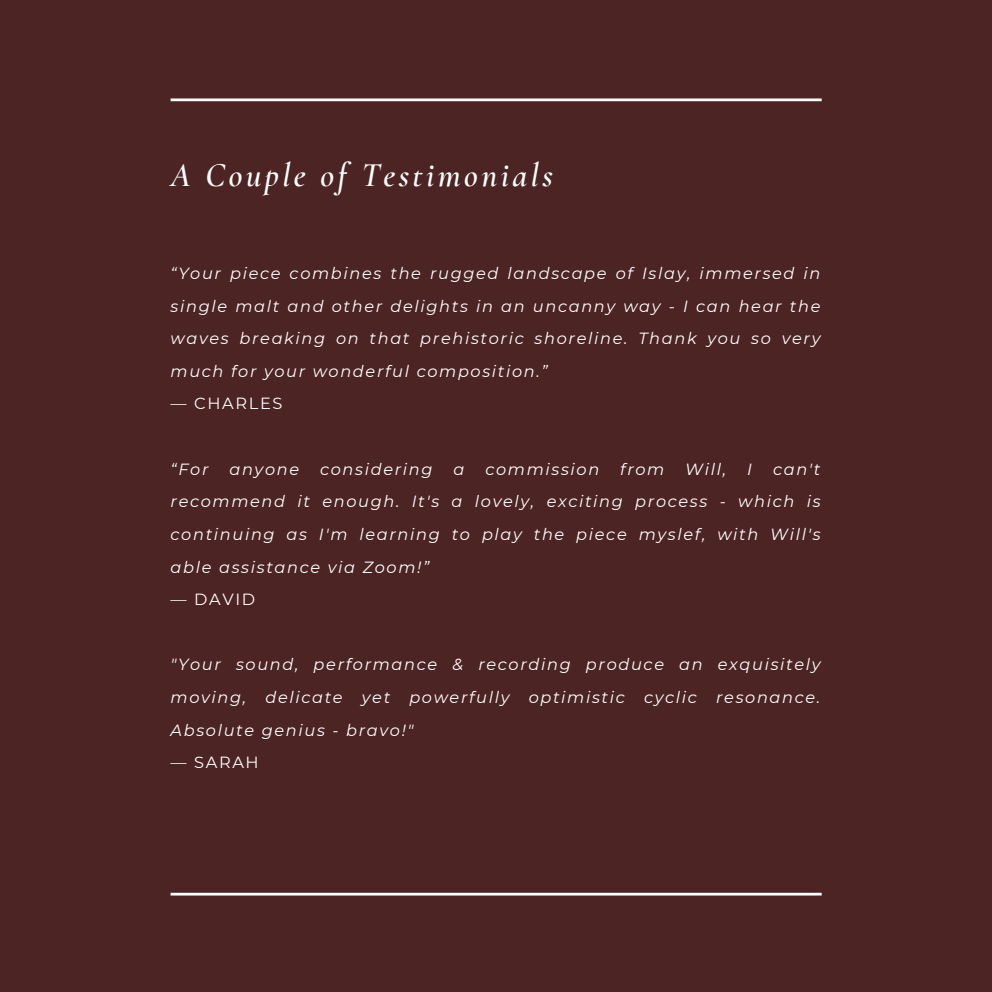
<style>
.page{position:relative;width:992px;height:992px;background:#4d2424}
.page>*{position:absolute;margin:0;border:0;box-sizing:border-box;transform-origin:0 0}
.t1{font:italic 600 33.75px "Cormorant Garamond";letter-spacing:.1em;color:#fff}
.t2{font:italic 16.25px/32.5px "Montserrat";letter-spacing:.1em;color:#fff;text-align:justify}
.t3{font:16.25px "Montserrat";letter-spacing:.1em;color:#fff}
</style>
<div class="page">
<svg style="left:171px;top:98px;width:651px;height:3px;background:#e2dbdb"></svg>
<svg style="left:171px;top:893px;width:651px;height:2px"></svg>
<p class="t1" style="left:171px;top:155px;width:384px">A Couple of Testimonials</p>
<p class="t2" style="left:171px;top:257px;width:651px">“Your piece combines the rugged landscape of Islay, immersed in single malt and other delights in an uncanny way - I can hear the waves breaking on that prehistoric shoreline. Thank you so very much for your wonderful composition.”</p>
<p class="t3" style="left:171px;top:394px;width:113px">— CHARLES</p>
<p class="t2" style="left:171px;top:453px;width:39px">“For</p>
<p class="t2" style="left:229px;top:453px;width:71px">anyone</p>
<p class="t2" style="left:320px;top:453px;width:114px">considering</p>
<p class="t2" style="left:453px;top:453px;width:12px">a</p>
<p class="t2" style="left:485px;top:453px;width:115px">commission</p>
<p class="t2" style="left:620px;top:453px;width:46px">from</p>
<p class="t2" style="left:685px;top:453px;width:43px">Will,</p>
<p class="t2" style="left:747px;top:453px;width:6px">I</p>
<p class="t2" style="left:171px;top:453px;width:651px;text-indent:602px">can't recommend it enough. It's a lovely, exciting process - which is continuing as I'm learning to play the piece myslef, with Will's able assistance via Zoom!”</p>
<p class="t3" style="left:171px;top:589px;width:86px">— DAVID</p>
<p class="t2" style="left:171px;top:648px;width:651px">"Your sound, performance &amp; recording produce an exquisitely moving, delicate yet powerfully optimistic cyclic resonance.<br>Absolute genius - bravo!"</p>
<p class="t3" style="left:171px;top:752px;width:90px">— SARAH</p>
</div>
